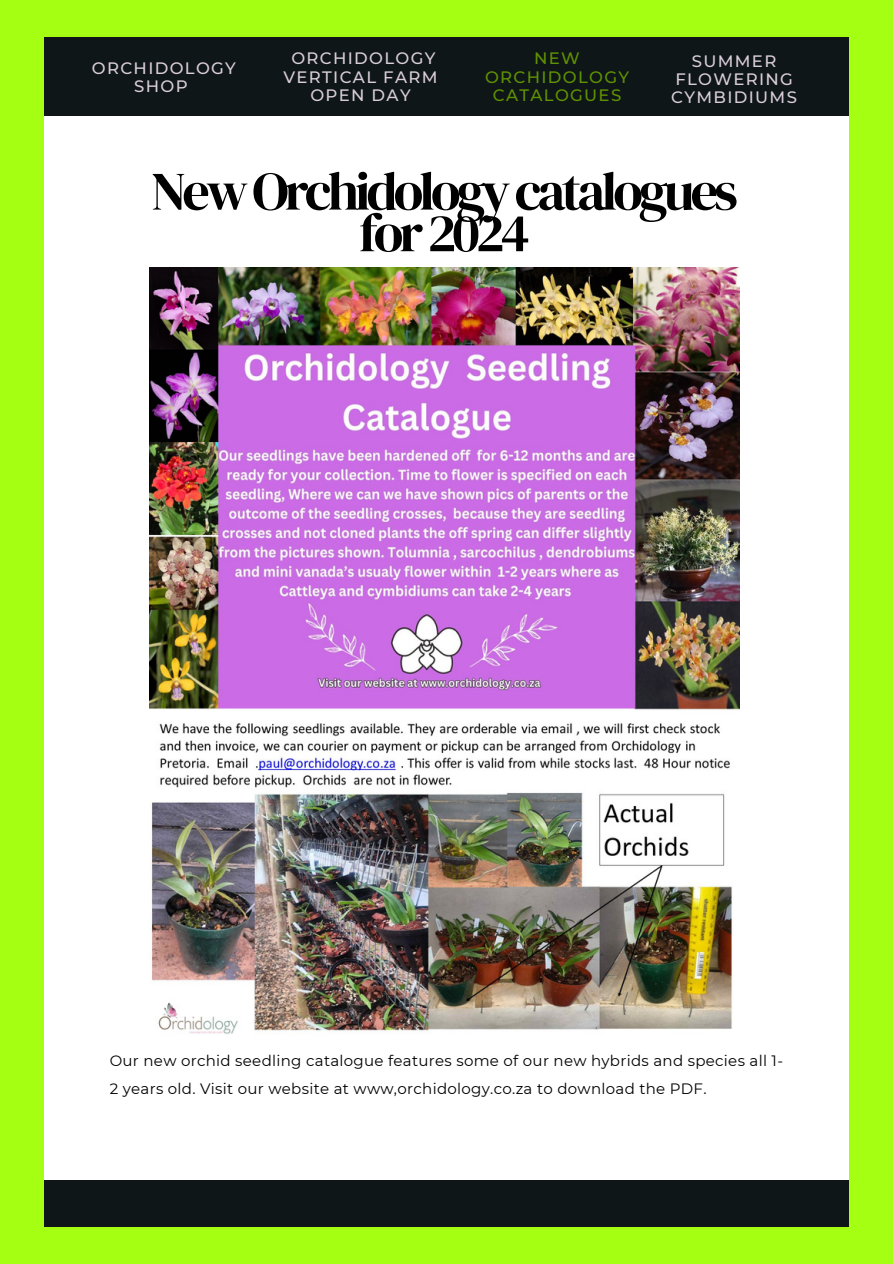
<style>
.page{position:relative;width:893px;height:1264px;background:#fff}
.page>*{position:absolute;margin:0;border:0;box-sizing:border-box;transform-origin:0 0}
.t1{font:54px/41.7px "DM Serif Display";letter-spacing:-.07em;color:#000;text-align:center}
.t2{font:500 21px "Montserrat";color:#fff}
.t3{font:500 16.5px/18px "Montserrat";letter-spacing:.08em;color:#d9cdda;text-align:center}
.t4{font:500 16.5px/18px "Montserrat";letter-spacing:.08em;color:#5f9200;text-align:center}
.t5{font:500 16.5px "Montserrat";color:#fff}
.t6{font:15px/28.2px "Montserrat";letter-spacing:.02em;color:#000}
</style>
<div class="page">
<div style="left:0;top:0;width:892px;height:1263px;background:#a5ff13"></div>
<div style="left:45px;top:39px;width:803px;height:1187px;background:#fff"></div>
<div style="left:45px;top:1179px;width:803px;height:47px;background:#0e1617"></div>
<div style="left:45px;top:38px;width:803px;height:78px;background:#0e1617"></div>
<img style="left:150px;top:267px;width:589px;height:767px">
<p class="t3" style="left:92px;top:59px;width:145px">ORCHIDOLOGY<br>SHOP</p>
<p class="t3" style="left:283px;top:50px;width:155px">ORCHIDOLOGY<br>VERTICAL FARM<br>OPEN DAY</p>
<p class="t4" style="left:485px;top:50px;width:145px">NEW<br>ORCHIDOLOGY<br>CATALOGUES</p>
<p class="t2" style="left:308px;top:95px;width:69px">SHOP</p>
<p class="t5" style="left:317px;top:96px;width:55px">SHOP</p>
<p class="t3" style="left:671px;top:52px;width:127px">SUMMER<br>FLOWERING<br>CYMBIDIUMS</p>
<p class="t1" style="left:151px;top:170px;width:588px">NewOrchidologycatalogues for2024</p>
<p class="t6" style="left:110px;top:1046px;width:674px">Our new orchid seedling catalogue features some of our new hybrids and species all 1-<br>2 years old. Visit our website at www,orchidology.co.za to download the PDF.</p>
</div>
